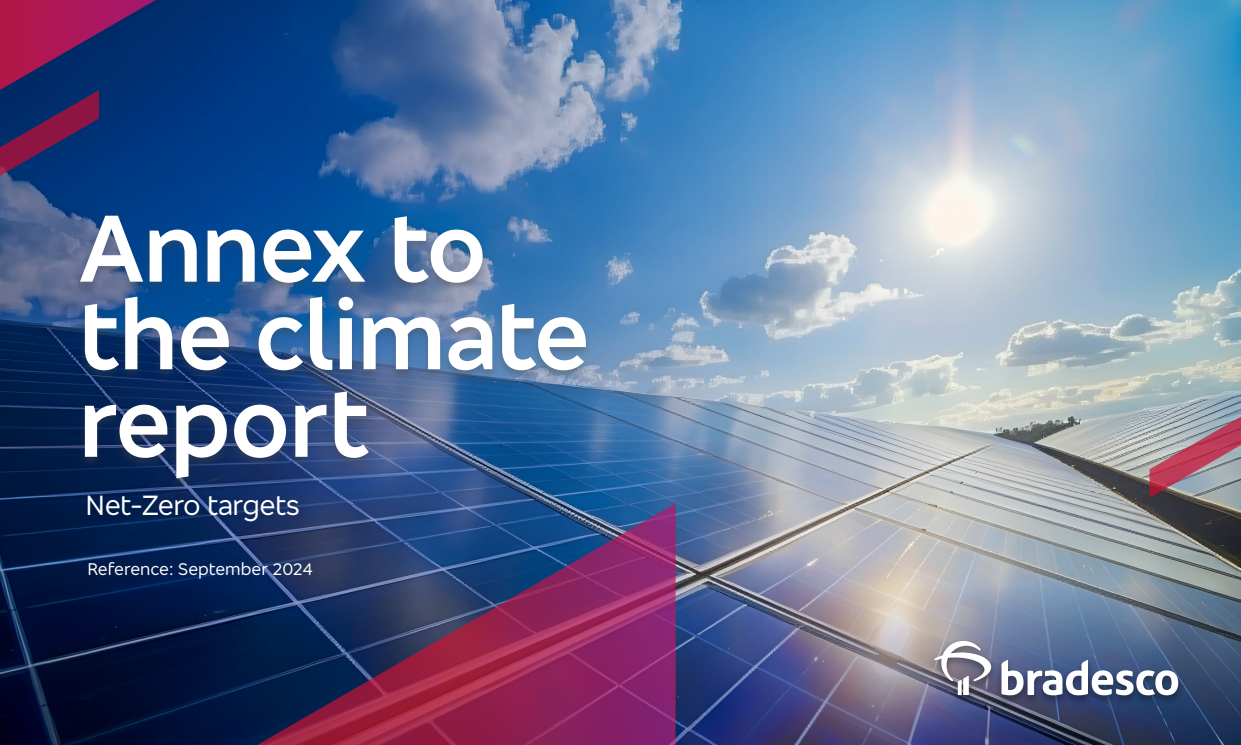
<style>
.page{position:relative;width:1241px;height:745px;background:#fff}
.page>*{position:absolute;margin:0;border:0;box-sizing:border-box;transform-origin:0 0}
.t1{font:600 97.5px/87.5px "Bradesco Sans";letter-spacing:-.02em;color:#fff}
.t2{font:28.75px "Bradesco Sans";letter-spacing:-.02em;color:#fff}
.t3{font:17.5px "Bradesco Sans";color:#fff}
</style>
<div class="page">
<img style="left:878px;top:0;width:362px;height:582px">
<img style="left:0;top:0;width:878px;height:744px">
<img style="left:675px;top:582px;width:565px;height:162px">
<svg style="left:158px;top:503px;width:517px;height:241px;background:#4b2d5e"></svg>
<svg style="left:0;top:0;width:158px;height:298px;background:#3e3873"></svg>
<svg style="left:1149px;top:343px;width:91px;height:154px;background:#a99da4"></svg>
<svg style="left:0;top:90px;width:99px;height:108px;background:#2b2d68"></svg>
<div style="left:927px;top:637px;width:257px;height:68px;background:#000;opacity:.43"></div>
<svg style="left:1001px;top:659px;width:176px;height:35px"></svg>
<svg style="left:934px;top:640px;width:56px;height:54px"></svg>
<div style="left:73px;top:214px;width:519px;height:276px;background:#4a4a49;opacity:.35"></div>
<div style="left:85px;top:491px;width:224px;height:40px;background:#000;opacity:.18"></div>
<h1 class="t1" style="left:78px;top:200px;width:513px">Annex to the climate report</h1>
<h2 class="t2" style="left:86px;top:486px;width:216px">Net-Zero targets</h2>
<p class="t3" style="left:87px;top:557px;width:227px">Reference: September 2024</p>
</div>
